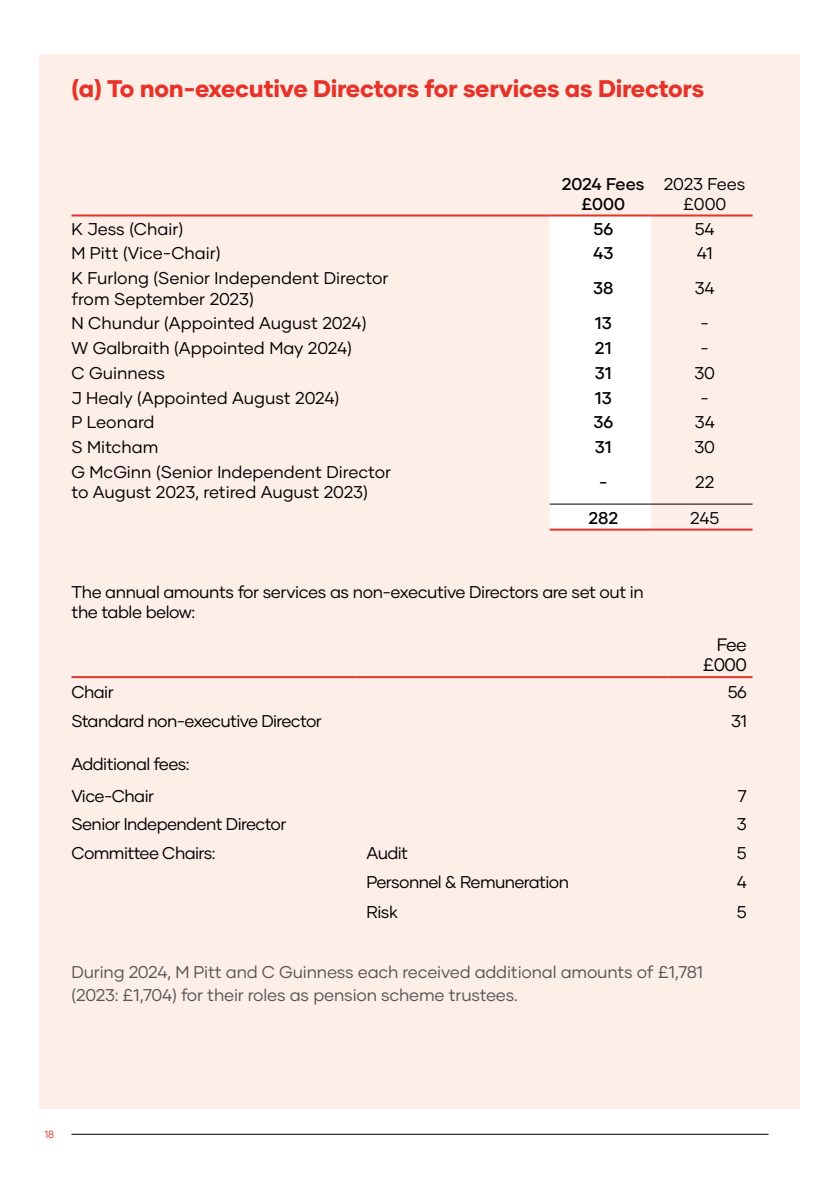
<style>
.page{position:relative;width:840px;height:1191px;background:#fff}
.page>*{position:absolute;margin:0;border:0;box-sizing:border-box;transform-origin:0 0}
.t1{font:800 24px "Gilmer";letter-spacing:-.01em;color:#e63329}
.t2{font:18px/20px "Gilmer";letter-spacing:-.035em;color:#000;text-align:right}
.t3{font:17px/20.4px "Gilmer";color:#000}
.t4{font:17px/20px "Gilmer";letter-spacing:-.025em;color:#000}
.t5{font:17px/23px "Gilmer";letter-spacing:-.01em;color:#575756}
.t6{font:500 17px/20px "Gilmer";color:#000;text-align:center}
.t7{font:10.4px "Gilmer";color:#e63329}
</style>
<div class="page">
<hr style="left:71px;top:1134px;width:697px;height:1px;background:#000">
<div style="left:40px;top:54px;width:759px;height:1054px;background:#feeee8"></div>
<div style="left:549px;top:216px;width:101px;height:312px;background:#fff"></div>
<hr style="left:549px;top:503px;width:101px;height:1px;background:#000">
<hr style="left:650px;top:503px;width:102px;height:1px;background:#000">
<hr style="left:71px;top:214px;width:478px;height:2px;background:#e63329">
<hr style="left:549px;top:214px;width:101px;height:2px;background:#e63329">
<hr style="left:650px;top:214px;width:102px;height:2px;background:#e63329">
<hr style="left:549px;top:528px;width:101px;height:2px;background:#e63329">
<hr style="left:650px;top:528px;width:102px;height:2px;background:#e63329">
<hr style="left:71px;top:676px;width:284px;height:2px;background:#e63329">
<hr style="left:355px;top:676px;width:312px;height:2px;background:#e63329">
<hr style="left:667px;top:676px;width:85px;height:2px;background:#e63329">
<h1 class="t1" style="left:71px;top:74px;width:634px">(a) To non-executive Directors for services as Directors</h1>
<p class="t6" style="left:561px;top:174px;width:84px">2024 Fees £000</p>
<p class="t4" style="left:663px;top:174px;width:83px;text-align:center">2023 Fees £000</p>
<p class="t3" style="left:71px;top:218px;width:113px">K Jess (Chair)</p>
<p class="t6" style="left:593px;top:218px;width:21px">56</p>
<p class="t4" style="left:694px;top:218px;width:21px">54</p>
<p class="t3" style="left:71px;top:243px;width:151px">M Pitt (Vice-Chair)</p>
<p class="t6" style="left:592px;top:243px;width:22px">43</p>
<p class="t4" style="left:696px;top:243px;width:17px">41</p>
<p class="t3" style="left:71px;top:268px;width:318px">K Furlong (Senior Independent Director from September 2023)</p>
<p class="t6" style="left:592px;top:278px;width:22px">38</p>
<p class="t4" style="left:694px;top:278px;width:21px">34</p>
<p class="t3" style="left:71px;top:313px;width:296px">N Chundur (Appointed August 2024)</p>
<p class="t6" style="left:594px;top:313px;width:18px">13</p>
<p class="t4" style="left:700px;top:313px;width:10px">-</p>
<p class="t3" style="left:71px;top:338px;width:282px">W Galbraith (Appointed May 2024)</p>
<p class="t6" style="left:594px;top:338px;width:18px">21</p>
<p class="t4" style="left:700px;top:338px;width:10px">-</p>
<p class="t3" style="left:71px;top:362px;width:95px">C Guinness</p>
<p class="t6" style="left:594px;top:363px;width:18px">31</p>
<p class="t4" style="left:694px;top:363px;width:22px">30</p>
<p class="t3" style="left:71px;top:387px;width:269px">J Healy (Appointed August 2024)</p>
<p class="t6" style="left:594px;top:387px;width:18px">13</p>
<p class="t4" style="left:700px;top:387px;width:10px">-</p>
<p class="t3" style="left:71px;top:412px;width:84px">P Leonard</p>
<p class="t6" style="left:593px;top:412px;width:21px">36</p>
<p class="t4" style="left:694px;top:412px;width:21px">34</p>
<p class="t3" style="left:71px;top:437px;width:88px">S Mitcham</p>
<p class="t6" style="left:594px;top:437px;width:18px">31</p>
<p class="t4" style="left:694px;top:437px;width:22px">30</p>
<p class="t3" style="left:71px;top:462px;width:321px">G McGinn (Senior Independent Director to August 2023, retired August 2023)</p>
<p class="t6" style="left:598px;top:472px;width:10px">-</p>
<p class="t4" style="left:694px;top:472px;width:21px">22</p>
<p class="t6" style="left:588px;top:507px;width:31px">282</p>
<p class="t4" style="left:689px;top:507px;width:31px">245</p>
<p class="t4" style="left:71px;top:581px;width:573px">The annual amounts for services as non-executive Directors are set out in the table below:</p>
<p class="t2" style="left:702px;top:635px;width:45px">Fee £000</p>
<p class="t4" style="left:71px;top:682px;width:44px">Chair</p>
<p class="t4" style="left:727px;top:682px;width:20px">56</p>
<p class="t4" style="left:71px;top:711px;width:252px">Standard non-executive Director</p>
<p class="t4" style="left:730px;top:711px;width:17px">31</p>
<p class="t4" style="left:71px;top:747px;width:120px;line-height:32.2px">Additional fees:<br>Vice-Chair</p>
<p class="t4" style="left:737px;top:786px;width:10px">7</p>
<p class="t4" style="left:71px;top:814px;width:216px">Senior Independent Director</p>
<p class="t4" style="left:736px;top:814px;width:11px">3</p>
<p class="t4" style="left:71px;top:842px;width:145px">Committee Chairs:</p>
<p class="t4" style="left:366px;top:842px;width:43px">Audit</p>
<p class="t4" style="left:736px;top:842px;width:11px">5</p>
<p class="t4" style="left:366px;top:872px;width:204px">Personnel &amp; Remuneration</p>
<p class="t4" style="left:736px;top:872px;width:12px">4</p>
<p class="t4" style="left:366px;top:902px;width:33px">Risk</p>
<p class="t4" style="left:736px;top:902px;width:11px">5</p>
<p class="t5" style="left:71px;top:960px;width:632px">During 2024, M Pitt and C Guinness each received additional amounts of £1,781 (2023: £1,704) for their roles as pension scheme trustees.</p>
<p class="t7" style="left:45px;top:1127px;width:11px">18</p>
</div>
